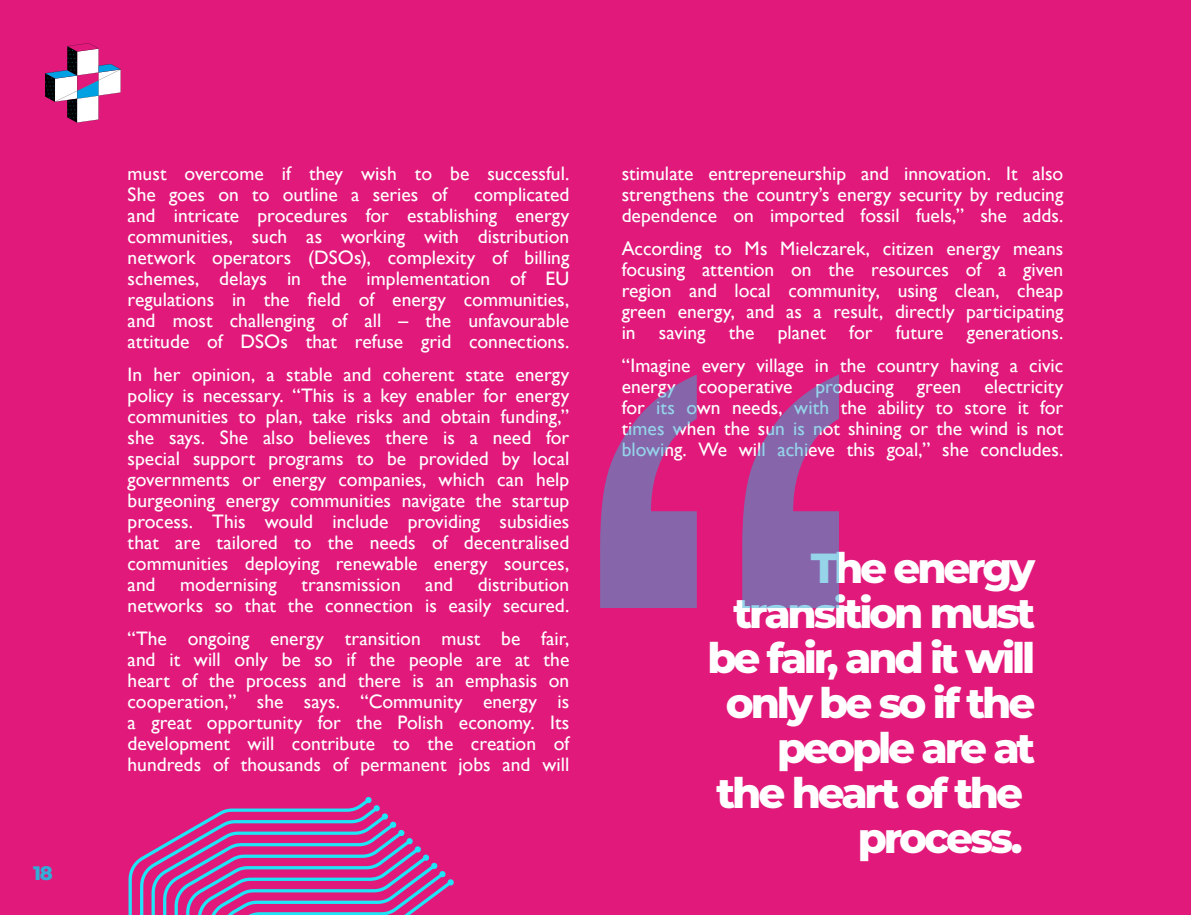
<style>
.page{position:relative;width:1191px;height:915px;background:#fff}
.page>*{position:absolute;margin:0;border:0;box-sizing:border-box;transform-origin:0 0}
.t1{font:750px "Geneva";color:#33add6}
.t2{font:800 42px/45px "Montserrat";letter-spacing:-.075em;color:#fff;text-align:right}
.t3{font:19.5px/21px "Gill Sans";color:#fff;text-align:justify}
.t4{font:800 19.5px "Montserrat";color:#33add6}
</style>
<div class="page">
<div style="left:0;top:0;width:1191px;height:914px;background:#e0197b"></div>
<svg style="left:45px;top:43px;width:76px;height:80px"></svg>
<svg style="left:85px;top:797px;width:369px;height:117px"></svg>
<p class="t4" style="left:33px;top:858px;width:21px">18</p>
<p class="t3" style="left:128px;top:162px;width:443px">must overcome if they wish to be successful.<br>She goes on to outline a series of</p>
<p class="t3" style="left:128px;top:183px;width:443px;text-indent:346px">complicated and intricate procedures for establishing energy communities, such as working with distribution network operators (DSOs), complexity of billing schemes, delays in the implementation of EU regulations in the field of energy communities, and most challenging of all – the unfavourable attitude of DSOs that refuse grid connections.</p>
<p class="t3" style="left:128px;top:363px;width:443px">In her opinion, a stable and coherent state energy policy is necessary. “This is a key enabler for energy communities to plan, take risks and obtain funding,” she says. She also believes there is a need for special support programs to be provided by local governments or energy companies, which can help burgeoning energy communities navigate the startup process. This would include providing subsidies that are tailored to the needs of decentralised communities deploying renewable energy sources, and</p>
<p class="t3" style="left:128px;top:573px;width:443px;text-align:right">distribution<br>networks so that the connection is easily secured.</p>
<p class="t3" style="left:128px;top:627px;width:443px">“The ongoing energy transition must be fair, and it will only be so if the people are at the heart of the process and there is an emphasis on cooperation,” she says. “Community energy is a great opportunity for the Polish economy. Its development will contribute to the creation of hundreds of thousands of permanent jobs and will</p>
<p class="t3" style="left:180px;top:573px;width:98px">modernising</p>
<p class="t3" style="left:301px;top:573px;width:101px">transmission</p>
<p class="t3" style="left:425px;top:573px;width:29px">and</p>
<p class="t3" style="left:621px;top:162px;width:443px">stimulate entrepreneurship and innovation. It also strengthens the country’s energy security by reducing dependence on imported fossil fuels,” she adds.</p>
<p class="t3" style="left:621px;top:237px;width:443px">According to Ms Mielczarek, citizen energy means focusing attention on the resources of a given region and local community, using clean, cheap green energy, and as a result, directly participating in saving the planet for future generations.</p>
<p class="t3" style="left:621px;top:354px;width:443px">“Imagine every village in the country having a civic energy cooperative producing green electricity for its own needs, with the ability to store it for times when the sun is not shining or the wind is not blowing. We will achieve this goal,” she concludes.</p>
<h1 class="t1" style="left:535px;top:215px;width:370px">“</h1>
<h2 class="t2" style="left:707px;top:542px;width:329px">The energy transition must be fair, and it will only be so if the people are at the heart of the</h2>
<h2 class="t2" style="left:857px;top:812px;width:167px">process.</h2>
</div>
